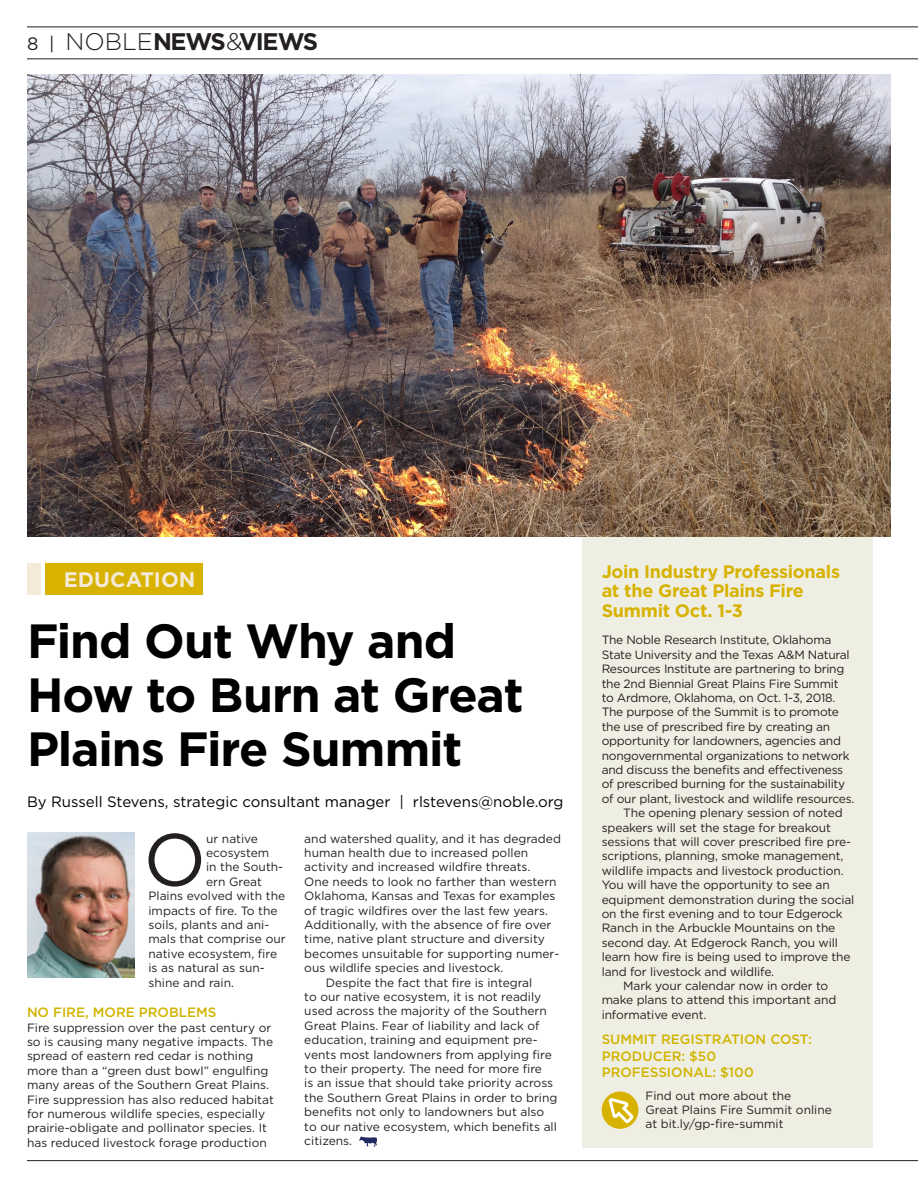
<style>
.page{position:relative;width:918px;height:1188px;background:#fff}
.page>*{position:absolute;margin:0;border:0;box-sizing:border-box;transform-origin:0 0}
.t1{font:73.65px "Gotham";color:#231f20}
.t2{font:700 48px/54px "Gotham";letter-spacing:-.025em;color:#000}
.t3{font:700 24px "Gotham";letter-spacing:-.06em;color:#231f20}
.t4{font:700 21px "Gotham";color:#f4ead7}
.t5{font:700 18px/19.5px "Gotham";letter-spacing:-.015em;color:#d8b200}
.t6{font:15px "Gotham";color:#000}
.t7{font:500 13.5px/16.2px "Gotham";color:#d1b400}
.t8{font:12px/14.4px "Gotham";letter-spacing:-.01em;color:#231f20}
.s1{font-weight:400;font-size:18px}
.s2{font-weight:300}
</style>
<div class="page">
<hr style="left:27px;top:1160px;width:891px;height:1px;background:#231f20">
<hr style="left:27px;top:58px;width:891px;height:1px;background:#231f20">
<hr style="left:27px;top:27px;width:891px;height:1px;background:#231f20">
<div style="left:582px;top:489px;width:291px;height:659px;background:#efeee2"></div>
<img style="left:27px;top:74px;width:864px;height:463px">
<img style="left:27px;top:833px;width:108px;height:144px">
<div style="left:45px;top:563px;width:158px;height:32px;background:#d8b200"></div>
<div style="left:27px;top:563px;width:13px;height:32px;background:#f4ead7"></div>
<div style="left:602px;top:1092px;width:36px;height:37px;background:#d8b200;border-radius:50%"></div>
<svg style="left:607px;top:1096px;width:29px;height:30px"></svg>
<img style="left:359px;top:1136px;width:17px;height:10px">
<h3 class="t3" style="left:27px;top:26px;width:293px"><span class="s1">8 |</span> <span class="s2">NOBLE</span>NEWS<span class="s2">&amp;</span>VIEWS</h3>
<h3 class="t4" style="left:64px;top:565px;width:133px">EDUCATION</h3>
<h2 class="t2" style="left:27px;top:613px;width:498px">Find Out Why and<br>How to Burn at Great<br>Plains Fire Summit</h2>
<p class="t6" style="left:27px;top:792px;width:538px">By Russell Stevens, strategic consultant manager | rlstevens@noble.org</p>
<h1 class="t1" style="left:143px;top:813px;width:64px">O</h1>
<p class="t8" style="left:206px;top:831px;width:53px">ur native</p>
<p class="t8" style="left:206px;top:845px;width:65px">ecosystem</p>
<p class="t8" style="left:206px;top:860px;width:79px">in the South-</p>
<p class="t8" style="left:206px;top:874px;width:57px">ern Great</p>
<p class="t8" style="left:149px;top:888px;width:138px">Plains evolved with the</p>
<p class="t8" style="left:149px;top:903px;width:131px">impacts of fire. To the</p>
<p class="t8" style="left:149px;top:917px;width:122px">soils, plants and ani-</p>
<p class="t8" style="left:149px;top:932px;width:139px">mals that comprise our</p>
<p class="t8" style="left:149px;top:946px;width:130px">native ecosystem, fire</p>
<p class="t8" style="left:149px;top:960px;width:118px">is as natural as sun-</p>
<p class="t8" style="left:149px;top:975px;width:87px">shine and rain.</p>
<p class="t7" style="left:27px;top:1004px;width:191px">NO FIRE, MORE PROBLEMS</p>
<p class="t8" style="left:27px;top:1020px;width:248px">Fire suppression over the past century or so is causing many negative impacts. The spread of eastern red cedar is nothing more than a “green dust bowl” engulfing many areas of the Southern Great Plains.<br>Fire suppression has also reduced habitat for numerous wildlife species, especially prairie-obligate and pollinator species. It has reduced livestock forage production</p>
<p class="t8" style="left:304px;top:831px;width:258px">and watershed quality, and it has degraded</p>
<p class="t8" style="left:304px;top:845px;width:225px">human health due to increased pollen</p>
<p class="t8" style="left:304px;top:860px;width:228px">activity and increased wildfire threats.</p>
<p class="t8" style="left:304px;top:874px;width:254px">One needs to look no farther than western</p>
<p class="t8" style="left:304px;top:888px;width:253px">Oklahoma, Kansas and Texas for examples</p>
<p class="t8" style="left:304px;top:903px;width:245px">of tragic wildfires over the last few years.</p>
<p class="t8" style="left:304px;top:917px;width:248px">Additionally, with the absence of fire over</p>
<p class="t8" style="left:304px;top:932px;width:242px">time, native plant structure and diversity</p>
<p class="t8" style="left:304px;top:946px;width:256px">becomes unsuitable for supporting numer-</p>
<p class="t8" style="left:304px;top:960px;width:201px">ous wildlife species and livestock.</p>
<p class="t8" style="left:326px;top:975px;width:208px">Despite the fact that fire is integral</p>
<p class="t8" style="left:304px;top:989px;width:238px">to our native ecosystem, it is not readily</p>
<p class="t8" style="left:304px;top:1004px;width:244px">used across the majority of the Southern</p>
<p class="t8" style="left:304px;top:1018px;width:237px">Great Plains. Fear of liability and lack of</p>
<p class="t8" style="left:304px;top:1032px;width:235px">education, training and equipment pre-</p>
<p class="t8" style="left:304px;top:1047px;width:249px">vents most landowners from applying fire</p>
<p class="t8" style="left:304px;top:1061px;width:239px">to their property. The need for more fire</p>
<p class="t8" style="left:304px;top:1076px;width:250px">is an issue that should take priority across</p>
<p class="t8" style="left:304px;top:1090px;width:255px">the Southern Great Plains in order to bring</p>
<p class="t8" style="left:304px;top:1104px;width:241px">benefits not only to landowners but also</p>
<p class="t8" style="left:304px;top:1119px;width:254px">to our native ecosystem, which benefits all</p>
<p class="t8" style="left:304px;top:1133px;width:49px">citizens.</p>
<h3 class="t5" style="left:602px;top:561px;width:240px">Join Industry Professionals at the Great Plains Fire<br>Summit Oct. 1-3</h3>
<p class="t8" style="left:602px;top:633px;width:231px">The Noble Research Institute, Oklahoma</p>
<p class="t8" style="left:602px;top:647px;width:250px">State University and the Texas A&amp;M Natural</p>
<p class="t8" style="left:602px;top:662px;width:244px">Resources Institute are partnering to bring</p>
<p class="t8" style="left:602px;top:676px;width:238px">the 2nd Biennial Great Plains Fire Summit</p>
<p class="t8" style="left:602px;top:690px;width:235px">to Ardmore, Oklahoma, on Oct. 1-3, 2018.</p>
<p class="t8" style="left:602px;top:705px;width:239px">The purpose of the Summit is to promote</p>
<p class="t8" style="left:602px;top:719px;width:230px">the use of prescribed fire by creating an</p>
<p class="t8" style="left:602px;top:734px;width:241px">opportunity for landowners, agencies and</p>
<p class="t8" style="left:602px;top:748px;width:249px">nongovernmental organizations to network</p>
<p class="t8" style="left:602px;top:762px;width:243px">and discuss the benefits and effectiveness</p>
<p class="t8" style="left:602px;top:777px;width:245px">of prescribed burning for the sustainability</p>
<p class="t8" style="left:602px;top:791px;width:254px">of our plant, livestock and wildlife resources.</p>
<p class="t8" style="left:623px;top:806px;width:221px">The opening plenary session of noted</p>
<p class="t8" style="left:602px;top:820px;width:231px">speakers will set the stage for breakout</p>
<p class="t8" style="left:602px;top:834px;width:251px">sessions that will cover prescribed fire pre-</p>
<p class="t8" style="left:602px;top:849px;width:243px">scriptions, planning, smoke management,</p>
<p class="t8" style="left:602px;top:863px;width:243px">wildlife impacts and livestock production.</p>
<p class="t8" style="left:602px;top:878px;width:230px">You will have the opportunity to see an</p>
<p class="t8" style="left:602px;top:892px;width:254px">equipment demonstration during the social</p>
<p class="t8" style="left:602px;top:906px;width:243px">on the first evening and to tour Edgerock</p>
<p class="t8" style="left:602px;top:921px;width:235px">Ranch in the Arbuckle Mountains on the</p>
<p class="t8" style="left:602px;top:935px;width:238px">second day. At Edgerock Ranch, you will</p>
<p class="t8" style="left:602px;top:950px;width:251px">learn how fire is being used to improve the</p>
<p class="t8" style="left:602px;top:964px;width:174px">land for livestock and wildlife.</p>
<p class="t8" style="left:623px;top:978px;width:207px">Mark your calendar now in order to</p>
<p class="t8" style="left:602px;top:993px;width:236px">make plans to attend this important and</p>
<p class="t8" style="left:602px;top:1007px;width:106px">informative event.</p>
<p class="t7" style="left:602px;top:1031px;width:212px">SUMMIT REGISTRATION COST:<br>PRODUCER: $50<br>PROFESSIONAL: $100</p>
<p class="t8" style="left:645px;top:1088px;width:188px">Find out more about the<br>Great Plains Fire Summit online at bit.ly/gp-fire-summit</p>
</div>
